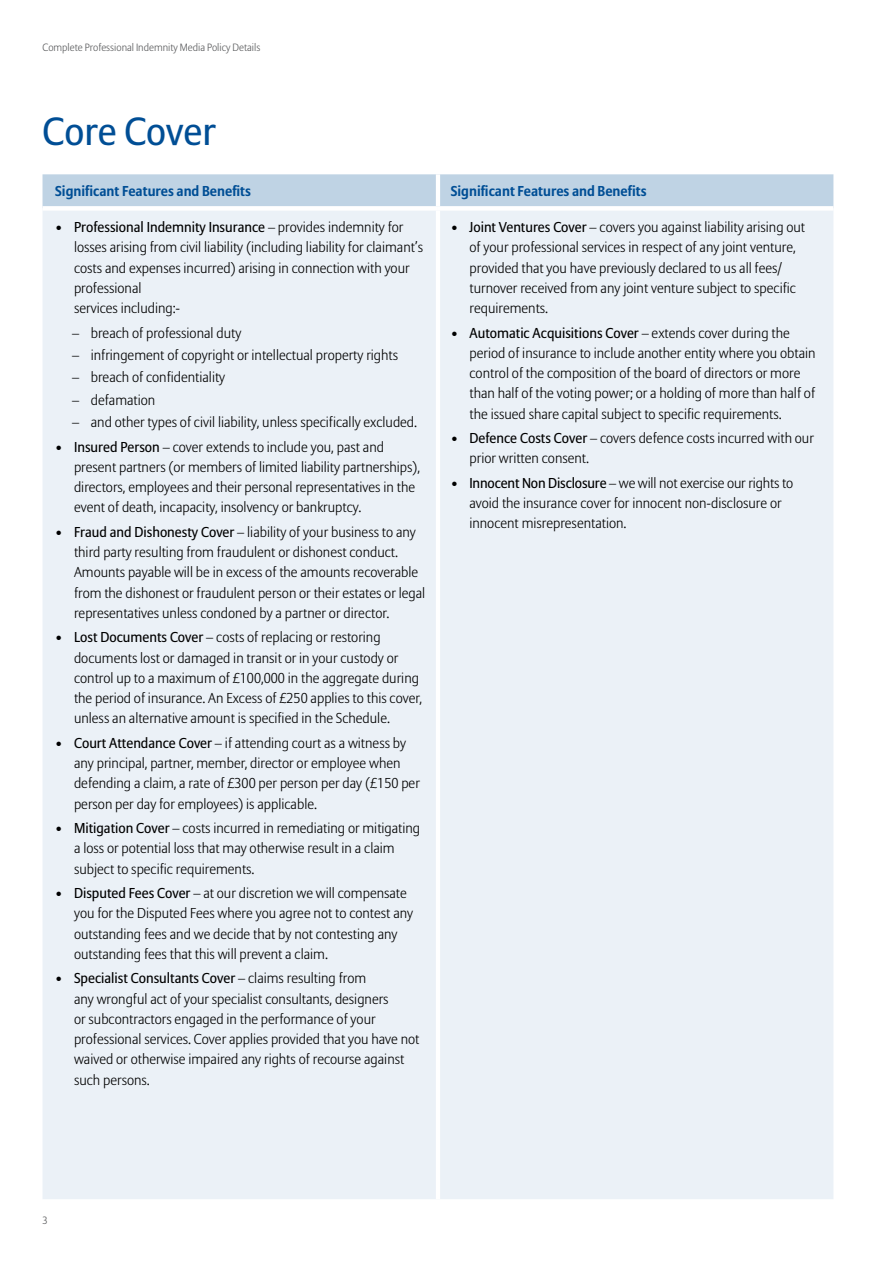
<style>
.page{position:relative;width:893px;height:1263px;background:#fff}
.page>*{position:absolute;margin:0;border:0;box-sizing:border-box;transform-origin:0 0}
.t1{font:39px "Allianz Sans";color:#004e95}
.t2{font:300 14.25px/20.2px "Allianz Sans";color:#000}
.t3{font:700 14.25px "Allianz Sans";color:#004e95}
.t4{font:300 10.5px "Allianz Sans";color:#58595b}
.s1{font-weight:400}
</style>
<div class="page">
<div style="left:43px;top:174px;width:790px;height:32px;background:#bfd3e4"></div>
<div style="left:43px;top:211px;width:790px;height:988px;background:#ebf1f7"></div>
<hr style="left:436px;top:174px;width:4px;height:32px;background:#fff">
<hr style="left:436px;top:211px;width:4px;height:988px;background:#fff">
<p class="t4" style="left:43px;top:41px;width:219px">Complete Professional Indemnity Media Policy Details</p>
<h1 class="t1" style="left:43px;top:108px;width:175px">Core Cover</h1>
<p class="t3" style="left:55px;top:182px;width:197px">Significant Features and Benefits</p>
<p class="t3" style="left:451px;top:182px;width:197px">Significant Features and Benefits</p>
<p class="t2" style="left:74px;top:218px;width:351px;text-indent:-19px"><span class="s1">• Professional Indemnity Insurance</span> – provides indemnity for losses arising from civil liability (including liability for claimant’s costs and expenses incurred) arising in connection with your professional<br>services including:-</p>
<p class="t2" style="left:72px;top:323px;width:171px">– breach of professional duty</p>
<p class="t2" style="left:72px;top:345px;width:327px">– infringement of copyright or intellectual property rights</p>
<p class="t2" style="left:72px;top:368px;width:154px">– breach of confidentiality</p>
<p class="t2" style="left:72px;top:390px;width:85px">– defamation</p>
<p class="t2" style="left:72px;top:413px;width:346px">– and other types of civil liability, unless specifically excluded.</p>
<p class="t2" style="left:74px;top:437px;width:348px;text-indent:-19px"><span class="s1">• Insured Person</span> – cover extends to include you, past and present partners (or members of limited liability partnerships), directors, employees and their personal representatives in the event of death, incapacity, insolvency or bankruptcy.</p>
<p class="t2" style="left:74px;top:522px;width:353px;text-indent:-19px"><span class="s1">• Fraud and Dishonesty Cover</span> – liability of your business to any third party resulting from fraudulent or dishonest conduct.<br>Amounts payable will be in excess of the amounts recoverable from the dishonest or fraudulent person or their estates or legal representatives unless condoned by a partner or director.</p>
<p class="t2" style="left:74px;top:628px;width:349px;text-indent:-19px"><span class="s1">• Lost Documents Cover</span> – costs of replacing or restoring documents lost or damaged in transit or in your custody or control up to a maximum of £100,000 in the aggregate during the period of insurance. An Excess of £250 applies to this cover, unless an alternative amount is specified in the Schedule.</p>
<p class="t2" style="left:74px;top:733px;width:347px;text-indent:-19px"><span class="s1">• Court Attendance Cover</span> – if attending court as a witness by any principal, partner, member, director or employee when defending a claim, a rate of £300 per person per day (£150 per person per day for employees) is applicable.</p>
<p class="t2" style="left:74px;top:819px;width:348px;text-indent:-19px"><span class="s1">• Mitigation Cover</span> – costs incurred in remediating or mitigating a loss or potential loss that may otherwise result in a claim subject to specific requirements.</p>
<p class="t2" style="left:74px;top:884px;width:341px;text-indent:-19px"><span class="s1">• Disputed Fees Cover</span> – at our discretion we will compensate you for the Disputed Fees where you agree not to contest any outstanding fees and we decide that by not contesting any outstanding fees that this will prevent a claim.</p>
<p class="t2" style="left:74px;top:969px;width:347px;text-indent:-19px"><span class="s1">• Specialist Consultants Cover</span> – claims resulting from<br>any wrongful act of your specialist consultants, designers<br>or subcontractors engaged in the performance of your professional services. Cover applies provided that you have not waived or otherwise impaired any rights of recourse against such persons.</p>
<p class="t2" style="left:469px;top:218px;width:337px;text-indent:-19px"><span class="s1">• Joint Ventures Cover</span> – covers you against liability arising out of your professional services in respect of any joint venture, provided that you have previously declared to us all fees/ turnover received from any joint venture subject to specific requirements.</p>
<p class="t2" style="left:469px;top:323px;width:348px;text-indent:-19px"><span class="s1">• Automatic Acquisitions Cover</span> – extends cover during the period of insurance to include another entity where you obtain control of the composition of the board of directors or more than half of the voting power; or a holding of more than half of the issued share capital subject to specific requirements.</p>
<p class="t2" style="left:469px;top:429px;width:346px;text-indent:-19px"><span class="s1">• Defence Costs Cover</span> – covers defence costs incurred with our prior written consent.</p>
<p class="t2" style="left:469px;top:473px;width:325px;text-indent:-19px"><span class="s1">• Innocent Non Disclosure</span> – we will not exercise our rights to avoid the insurance cover for innocent non-disclosure or innocent misrepresentation.</p>
<p class="t4" style="left:43px;top:1214px;width:7px">3</p>
</div>
